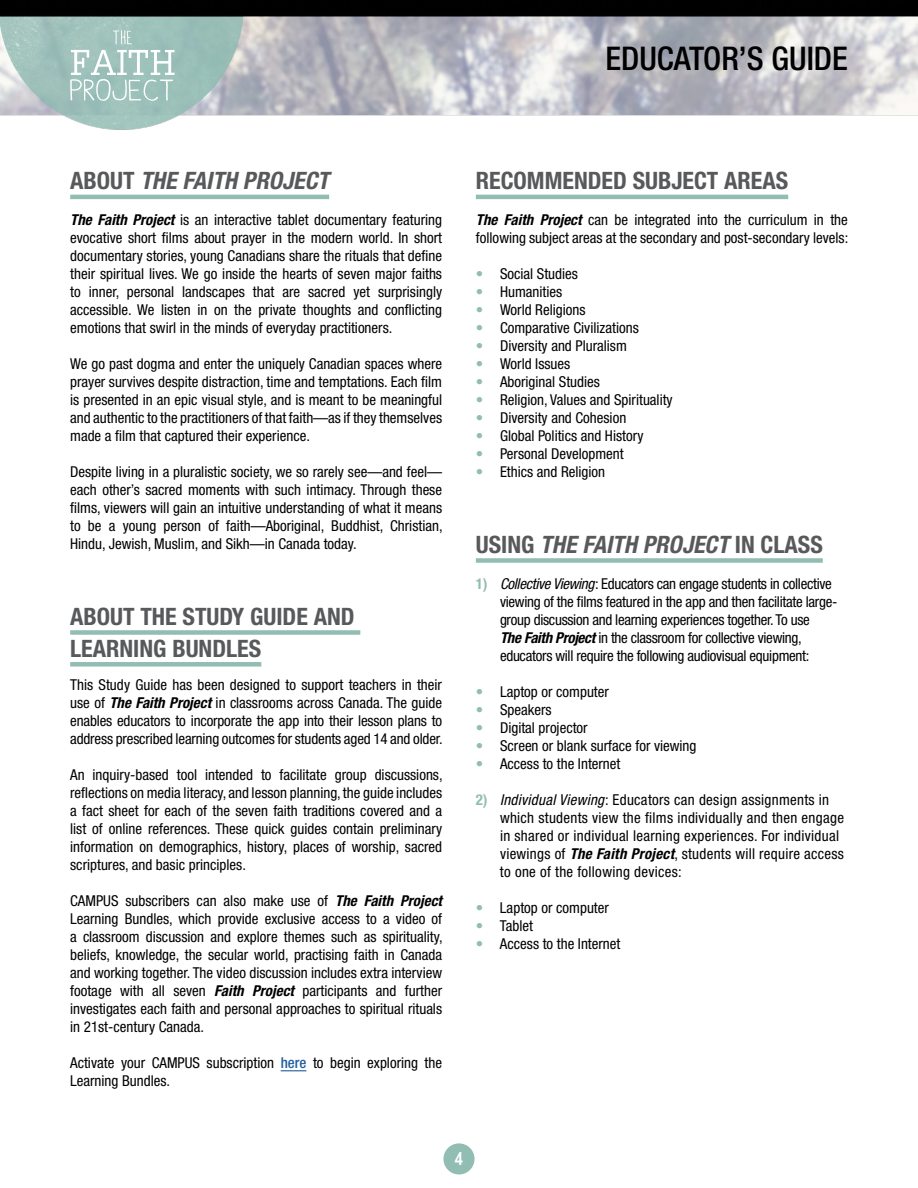
<style>
.page{position:relative;width:918px;height:1188px;background:#fff}
.page>*{position:absolute;margin:0;border:0;box-sizing:border-box;transform-origin:0 0}
.t1{font:500 condensed 32.7px "Helvetica Neue";color:#000}
.t2{font:700 condensed 24px/31.8px "Helvetica Neue LT Std";color:#58595b}
.t3{font:italic 700 condensed 24px "Helvetica Neue LT Std";color:#58595b}
.t4{font:700 18px "Arial Narrow";color:#fff}
.t5{font:condensed 15px/18px "Helvetica Neue";color:#000;text-align:justify}
.t6{font:condensed 15px/18px "Helvetica Neue";letter-spacing:-.02em;color:#000}
.t7{font:condensed 15px/18px "Helvetica Neue";letter-spacing:.02em;color:#000}
.s1{font-style:normal}
.s2{font-weight:700;font-style:italic}
.s3{font-weight:500;color:#215e9e}
.s4{color:#92bdb3}
.s5{font-weight:700;color:#92bdb3}
.s6{font-style:italic}
</style>
<div class="page">
<img style="left:0;top:0;width:918px;height:130px">
<div style="left:443px;top:1143px;width:32px;height:31px;background:#92bdb3;border-radius:50%"></div>
<svg style="left:70px;top:30px;width:105px;height:71px"></svg>
<hr style="left:70px;top:195px;width:259px;height:4px;background:#92bdb3">
<div style="left:70px;top:630px;width:290px;height:5px;background:#92bdb3"></div>
<div style="left:70px;top:662px;width:191px;height:5px;background:#92bdb3"></div>
<svg style="left:281px;top:1070px;width:25px;height:1px"></svg>
<hr style="left:476px;top:195px;width:312px;height:4px;background:#92bdb3">
<div style="left:476px;top:558px;width:347px;height:5px;background:#92bdb3"></div>
<h1 class="t1" style="left:606px;top:39px;width:244px">EDUCATOR’S GUIDE</h1>
<p class="t3" style="left:70px;top:166px;width:266px"><span class="s1">A B O U T</span> THE FAITH PROJECT</p>
<p class="t5" style="left:70px;top:211px;width:373px"><span class="s2">The Faith Project</span> is an interactive tablet documentary featuring evocative short films about prayer in the modern world. In short documentary stories, young Canadians share the rituals that define their spiritual lives. We go inside the hearts of seven major faiths to inner, personal landscapes that are sacred yet surprisingly accessible. We listen in on the private thoughts and conflicting emotions that swirl in the minds of everyday practitioners.</p>
<p class="t5" style="left:70px;top:355px;width:373px">We go past dogma and enter the uniquely Canadian spaces where prayer survives despite distraction, time and temptations. Each film is presented in an epic visual style, and is meant to be meaningful and authentic to the practitioners of that faith—as if they themselves made a film that captured their experience.</p>
<p class="t5" style="left:70px;top:463px;width:374px">Despite living in a pluralistic society, we so rarely see—and feel— each other’s sacred moments with such intimacy. Through these films, viewers will gain an intuitive understanding of what it means to be a young person of faith—Aboriginal, Buddhist, Christian, Hindu, Jewish, Muslim, and Sikh—in Canada today.</p>
<p class="t2" style="left:70px;top:600px;width:286px">ABOUT THE STUDY GUIDE AND<br>LEARNING BUNDLES</p>
<p class="t5" style="left:70px;top:675px;width:374px">This Study Guide has been designed to support teachers in their use of <span class="s2">The Faith Project</span> in classrooms across Canada. The guide enables educators to incorporate the app into their lesson plans to address prescribed learning outcomes for students aged 14 and older.</p>
<p class="t5" style="left:70px;top:765px;width:374px">An inquiry-based tool intended to facilitate group discussions, reflections on media literacy, and lesson planning, the guide includes a fact sheet for each of the seven faith traditions covered and a list of online references. These quick guides contain preliminary information on demographics, history, places of worship, sacred scriptures, and basic principles.</p>
<p class="t5" style="left:70px;top:891px;width:374px">CAMPUS subscribers can also make use of <span class="s2">The Faith Project </span>Learning Bundles, which provide exclusive access to a video of a classroom discussion and explore themes such as spirituality, beliefs, knowledge, the secular world, practising faith in Canada and working together. The video discussion includes extra interview footage with all seven <span class="s2">Faith Project</span> participants and further investigates each faith and personal approaches to spiritual rituals in 21st-century Canada.</p>
<p class="t5" style="left:70px;top:1053px;width:373px">Activate your CAMPUS subscription <span class="s3">here</span> to begin exploring the<br>Learning Bundles.</p>
<p class="t2" style="left:476px;top:165px;width:314px">RECOMMENDED SUBJECT AREAS</p>
<p class="t5" style="left:476px;top:211px;width:374px"><span class="s2">The Faith Project</span> can be integrated into the curriculum in the following subject areas at the secondary and post-secondary levels:</p>
<p class="t5" style="left:476px;top:265px;width:104px"><span class="s4">•</span> Social Studies</p>
<p class="t5" style="left:476px;top:283px;width:88px"><span class="s4">•</span> Humanities</p>
<p class="t5" style="left:476px;top:301px;width:111px"><span class="s4">•</span> World Religions</p>
<p class="t5" style="left:476px;top:319px;width:164px"><span class="s4">•</span> Comparative Civilizations</p>
<p class="t5" style="left:476px;top:337px;width:152px"><span class="s4">•</span> Diversity and Pluralism</p>
<p class="t5" style="left:476px;top:355px;width:96px"><span class="s4">•</span> World Issues</p>
<p class="t5" style="left:476px;top:373px;width:126px"><span class="s4">•</span> Aboriginal Studies</p>
<p class="t5" style="left:476px;top:391px;width:198px"><span class="s4">•</span> Religion, Values and Spirituality</p>
<p class="t5" style="left:476px;top:409px;width:152px"><span class="s4">•</span> Diversity and Cohesion</p>
<p class="t5" style="left:476px;top:427px;width:169px"><span class="s4">•</span> Global Politics and History</p>
<p class="t5" style="left:476px;top:445px;width:149px"><span class="s4">•</span> Personal Development</p>
<p class="t5" style="left:476px;top:463px;width:131px"><span class="s4">•</span> Ethics and Religion</p>
<p class="t3" style="left:476px;top:530px;width:348px"><span class="s1">U S I N G</span> THE FAITH PROJECT <span class="s1">I N C L A S S</span></p>
<p class="t6" style="left:500px;top:575px;width:339px;text-indent:-24px"><span class="s5">1)</span> <span class="s6">Collective Viewing</span>: Educators can engage students in collective viewing of the films featured in the app and then facilitate large&shy;group discussion and learning experiences together. To use<br><span class="s2">The Faith Project</span> in the classroom for collective viewing, educators will require the following audiovisual equipment:</p>
<p class="t5" style="left:476px;top:683px;width:135px"><span class="s4">•</span> Laptop or computer</p>
<p class="t5" style="left:476px;top:701px;width:77px"><span class="s4">•</span> Speakers</p>
<p class="t5" style="left:476px;top:719px;width:113px"><span class="s4">•</span> Digital projector</p>
<p class="t5" style="left:476px;top:737px;width:222px"><span class="s4">•</span> Screen or blank surface for viewing</p>
<p class="t5" style="left:476px;top:755px;width:146px"><span class="s4">•</span> Access to the Internet</p>
<p class="t7" style="left:500px;top:791px;width:346px;text-indent:-24px"><span class="s5">2)</span> <span class="s6">Individual Viewing</span>: Educators can design assignments in which students view the films individually and then engage in shared or individual learning experiences. For individual viewings of <span class="s2">The Faith Project</span>, students will require access to one of the following devices:</p>
<p class="t5" style="left:476px;top:899px;width:135px"><span class="s4">•</span> Laptop or computer</p>
<p class="t5" style="left:476px;top:917px;width:59px"><span class="s4">•</span> Tablet</p>
<p class="t5" style="left:476px;top:935px;width:146px"><span class="s4">•</span> Access to the Internet</p>
<p class="t4" style="left:455px;top:1145px;width:10px">4</p>
</div>
